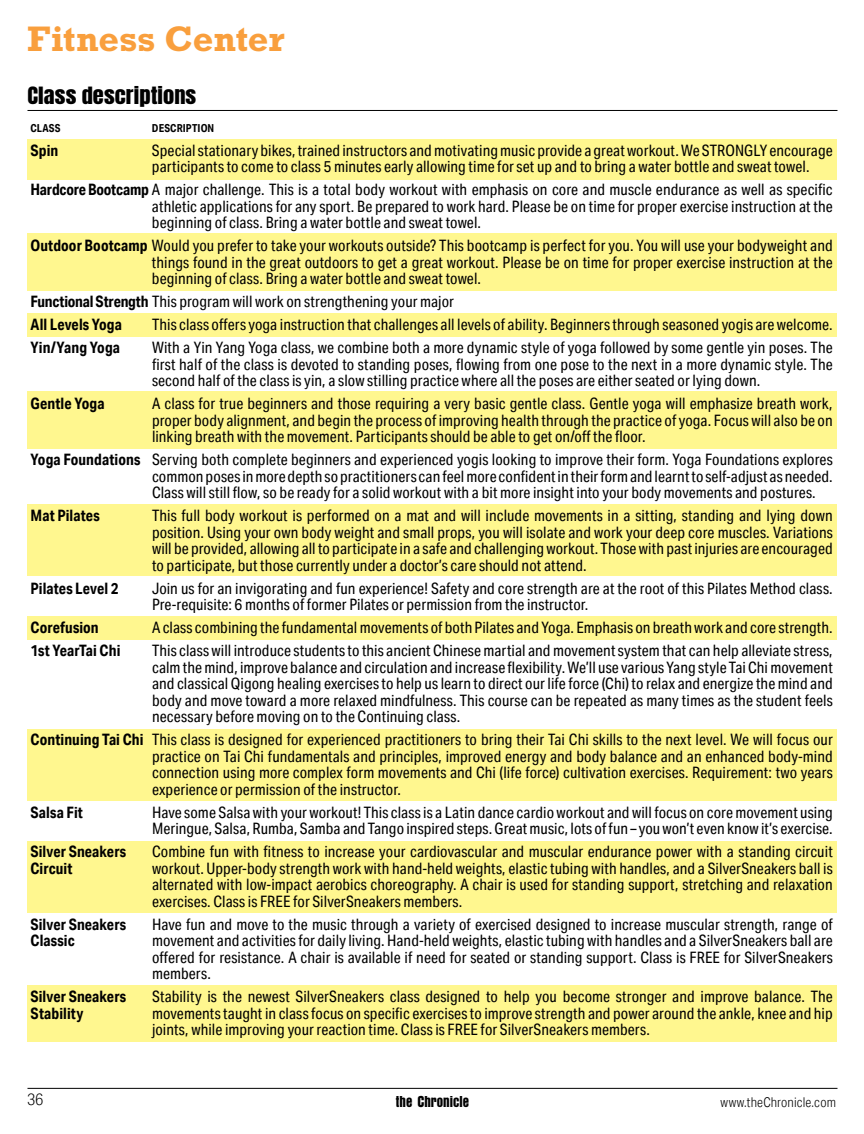
<style>
.page{position:relative;width:864px;height:1134px;background:#fff}
.page>*{position:absolute;margin:0;border:0;box-sizing:border-box;transform-origin:0 0}
.t1{font:700 36px "Rockwell Std";color:#f99f3d}
.t2{font:20.25px "Anton";letter-spacing:.005em;color:#000;scale:1.11 1}
.t3{font:16.5px "Anzeigen Gro";color:#000}
.t4{font:300 16.5px "Aktiv Grotesk Cd";color:#000}
.t5{font:15.75px/16.5px "Aktiv Grotesk Cd";letter-spacing:.005em;color:#000;text-align:justify}
.t6{font:700 15.75px "Aktiv Grotesk Cd";letter-spacing:.005em;color:#000}
.t7{font:300 13.5px "Aktiv Grotesk Cd";letter-spacing:.01em;color:#000}
.t8{font:700 10.95px "Aktiv Grotesk Cd";letter-spacing:.01em;color:#000}
.s1{font-weight:700}
</style>
<div class="page">
<hr style="left:27px;top:1088px;width:810px;height:1px;background:#000">
<div style="left:27px;top:139px;width:810px;height:41px;background:#fff78f"></div>
<div style="left:27px;top:233px;width:810px;height:58px;background:#fff78f"></div>
<div style="left:27px;top:391px;width:810px;height:57px;background:#fff78f"></div>
<div style="left:27px;top:313px;width:810px;height:24px;background:#fff78f"></div>
<div style="left:27px;top:729px;width:810px;height:72px;background:#fff78f"></div>
<div style="left:27px;top:841px;width:810px;height:72px;background:#fff78f"></div>
<div style="left:27px;top:986px;width:810px;height:56px;background:#fff78f"></div>
<div style="left:27px;top:616px;width:810px;height:24px;background:#fff78f"></div>
<div style="left:27px;top:505px;width:810px;height:71px;background:#fff78f"></div>
<hr style="left:27px;top:110px;width:810px;height:1px;background:#000">
<h1 class="t1" style="left:27px;top:18px;width:259px">Fitness Center</h1>
<p class="t2" style="left:27px;top:85px;width:154px">Class descriptions</p>
<p class="t8" style="left:30px;top:121px;width:32px">CLASS</p>
<p class="t8" style="left:152px;top:121px;width:64px">DESCRIPTION</p>
<p class="t6" style="left:30px;top:141px;width:29px">Spin</p>
<p class="t5" style="left:152px;top:142px;width:682px">Special stationary bikes, trained instructors and motivating music provide a great workout. We STRONGLY encourage participants to come to class 5 minutes early allowing time for set up and to bring a water bottle and sweat towel.</p>
<p class="t5" style="left:152px;top:181px;width:682px;text-indent:-121px"><span class="s1">HardcoreBootcamp</span> A major challenge. This is a total body workout with emphasis on core and muscle endurance as well as specific athletic applications for any sport. Be prepared to work hard. Please be on time for proper exercise instruction at the beginning of class. Bring a water bottle and sweat towel.</p>
<p class="t5" style="left:152px;top:237px;width:682px;text-indent:-121px"><span class="s1">Outdoor Bootcamp</span> Would you prefer to take your workouts outside? This bootcamp is perfect for you. You will use your bodyweight and things found in the great outdoors to get a great workout. Please be on time for proper exercise instruction at the beginning of class. Bring a water bottle and sweat towel.</p>
<p class="t5" style="left:30px;top:290px;width:425px;line-height:23px"><span class="s1">FunctionalStrength</span> This program will work on strengthening your major<br><span class="s1">All Levels Yoga</span></p>
<p class="t5" style="left:152px;top:316px;width:682px">This class offers yoga instruction that challenges all levels of ability. Beginners through seasoned yogis are welcome.</p>
<p class="t6" style="left:31px;top:338px;width:91px">Yin/Yang Yoga</p>
<p class="t5" style="left:152px;top:339px;width:682px">With a Yin Yang Yoga class, we combine both a more dynamic style of yoga followed by some gentle yin poses. The first half of the class is devoted to standing poses, flowing from one pose to the next in a more dynamic style. The second half of the class is yin, a slow stilling practice where all the poses are either seated or lying down.</p>
<p class="t6" style="left:31px;top:394px;width:76px">Gentle Yoga</p>
<p class="t5" style="left:152px;top:395px;width:682px">A class for true beginners and those requiring a very basic gentle class. Gentle yoga will emphasize breath work, proper body alignment, and begin the process of improving health through the practice of yoga. Focus will also be on linking breath with the movement. Participants should be able to get on/off the floor.</p>
<p class="t5" style="left:152px;top:451px;width:682px;text-indent:-121px"><span class="s1">Yoga Foundations</span> Serving both complete beginners and experienced yogis looking to improve their form. Yoga Foundations explores common poses in more depth so practitioners can feel more confident in their form and learnt to self-adjust as needed.<br>Class will still flow, so be ready for a solid workout with a bit more insight into your body movements and postures.</p>
<p class="t6" style="left:31px;top:506px;width:71px">Mat Pilates</p>
<p class="t5" style="left:152px;top:507px;width:682px">This full body workout is performed on a mat and will include movements in a sitting, standing and lying down position. Using your own body weight and small props, you will isolate and work your deep core muscles. Variations will be provided, allowing all to participate in a safe and challenging workout. Those with past injuries are encouraged to participate, but those currently under a doctor’s care should not attend.</p>
<p class="t6" style="left:31px;top:578px;width:90px">Pilates Level 2</p>
<p class="t5" style="left:152px;top:580px;width:682px">Join us for an invigorating and fun experience! Safety and core strength are at the root of this Pilates Method class.<br>Pre-requisite: 6 months of former Pilates or permission from the instructor.</p>
<p class="t6" style="left:31px;top:618px;width:70px">Corefusion</p>
<p class="t5" style="left:152px;top:619px;width:682px">A class combining the fundamental movements of both Pilates and Yoga. Emphasis on breath work and core strength.</p>
<p class="t6" style="left:31px;top:641px;width:91px">1st YearTai Chi</p>
<p class="t5" style="left:152px;top:642px;width:682px">This class will introduce students to this ancient Chinese martial and movement system that can help alleviate stress, calm the mind, improve balance and circulation and increase flexibility. We’ll use various Yang style Tai Chi movement and classical Qigong healing exercises to help us learn to direct our life force (Chi) to relax and energize the mind and body and move toward a more relaxed mindfulness. This course can be repeated as many times as the student feels necessary before moving on to the Continuing class.</p>
<p class="t5" style="left:152px;top:731px;width:682px;text-indent:-121px"><span class="s1">Continuing Tai Chi</span> This class is designed for experienced practitioners to bring their Tai Chi skills to the next level. We will focus our practice on Tai Chi fundamentals and principles, improved energy and body balance and an enhanced body-mind connection using more complex form movements and Chi (life force) cultivation exercises. Requirement: two years experience or permission of the instructor.</p>
<p class="t6" style="left:31px;top:802px;width:54px">Salsa Fit</p>
<p class="t5" style="left:152px;top:804px;width:682px">Have some Salsa with your workout! This class is a Latin dance cardio workout and will focus on core movement using<br>Meringue, Salsa, Rumba, Samba and Tango inspired steps. Great music, lots of fun – you won’t even know it’s exercise.</p>
<p class="t6" style="left:31px;top:842px;width:97px">Silver Sneakers</p>
<p class="t5" style="left:152px;top:843px;width:682px">Combine fun with fitness to increase your cardiovascular and muscular endurance power with a standing circuit</p>
<p class="t6" style="left:31px;top:858px;width:44px">Circuit</p>
<p class="t5" style="left:152px;top:860px;width:682px">workout. Upper-body strength work with hand-held weights, elastic tubing with handles, and a SilverSneakers ball is alternated with low-impact aerobics choreography. A chair is used for standing support, stretching and relaxation exercises. Class is FREE for SilverSneakers members.</p>
<p class="t6" style="left:31px;top:914px;width:97px">Silver Sneakers</p>
<p class="t5" style="left:152px;top:916px;width:682px">Have fun and move to the music through a variety of exercised designed to increase muscular strength, range of</p>
<p class="t6" style="left:31px;top:931px;width:46px">Classic</p>
<p class="t5" style="left:152px;top:932px;width:682px">movement and activities for daily living. Hand-held weights, elastic tubing with handles and a SilverSneakers ball are offered for resistance. A chair is available if need for seated or standing support. Class is FREE for SilverSneakers members.</p>
<p class="t6" style="left:31px;top:987px;width:97px">Silver Sneakers</p>
<p class="t5" style="left:152px;top:988px;width:682px">Stability is the newest SilverSneakers class designed to help you become stronger and improve balance. The</p>
<p class="t6" style="left:31px;top:1003px;width:54px">Stability</p>
<p class="t5" style="left:152px;top:1005px;width:682px">movements taught in class focus on specific exercises to improve strength and power around the ankle, knee and hip joints, while improving your reaction time. Class is FREE for SilverSneakers members.</p>
<p class="t4" style="left:27px;top:1090px;width:18px">36</p>
<p class="t3" style="left:396px;top:1093px;width:75px">the Chronicle</p>
<p class="t7" style="left:721px;top:1095px;width:117px">www.theChronicle.com</p>
</div>
